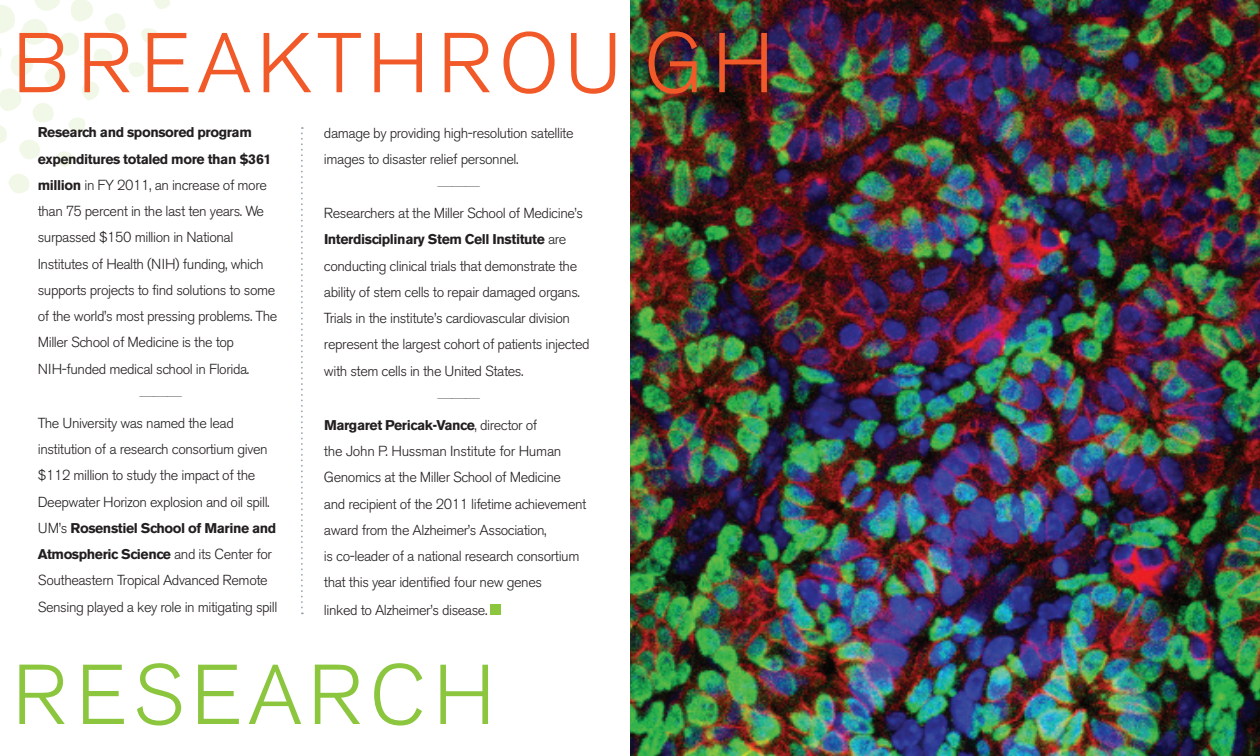
<style>
.page{position:relative;width:1260px;height:756px;background:#fff}
.page>*{position:absolute;margin:0;border:0;box-sizing:border-box;transform-origin:0 0}
.head{font:300 84px "Akzidenz Grotesk BE";letter-spacing:.075em;color:#f15929}
.head-2{font:300 84px "Akzidenz Grotesk BE";letter-spacing:.09em;color:#8bc63e}
.body_left{font:300 14.35px/26.2px "Akzidenz Grotesk BE";letter-spacing:-.03em;color:#231f20}
.body{font:300 14.35px/26.4px "Akzidenz Grotesk BE";letter-spacing:-.03em;color:#231f20}
.dash_line_between_p{font:100 14.35px "Agenda";color:#231f20}
.body_left-2{font:700 14px/26.2px "Akzidenz Grotesk BE";letter-spacing:-.03em;color:#231f20}
.body-2{font:700 14px "Akzidenz Grotesk BE";letter-spacing:-.03em;color:#231f20}
.s1{font-weight:700;font-size:14px}
.s2{font-weight:300;font-size:14.35px}
</style>
<div class="page">
<img style="left:630px;top:0;width:630px;height:756px">
<svg style="left:301px;top:127px;width:2px;height:487px"></svg>
<svg style="left:0;top:0;width:170px;height:193px"></svg>
<div style="left:490px;top:604px;width:11px;height:11px;background:#8bc63e"></div>
<p class="head" style="left:13px;top:16px;width:763px">BREAKTHROU GH</p>
<p class="body_left-2" style="left:38px;top:120px;width:235px">Research and sponsored program expenditures totaled more than $361</p>
<p class="body_left" style="left:38px;top:172px;width:241px"><span class="s1">million</span> in FY 2011, an increase of more than 75 percent in the last ten years. We surpassed $150 million in National Institutes of Health (NIH) funding, which supports projects to find solutions to some of the world’s most pressing problems. The Miller School of Medicine is the top NIH-funded medical school in Florida.</p>
<p class="dash_line_between_p" style="left:139px;top:387px;width:44px">———</p>
<p class="body_left" style="left:38px;top:410px;width:233px">The University was named the lead institution of a research consortium given $112 million to study the impact of the Deepwater Horizon explosion and oil spill.</p>
<p class="body_left-2" style="left:38px;top:515px;width:240px"><span class="s2">UM’s</span> Rosenstiel School of Marine and<br>Atmospheric Science <span class="s2">and its Center for</span></p>
<p class="body_left" style="left:38px;top:568px;width:241px">Southeastern Tropical Advanced Remote<br>Sensing played a key role in mitigating spill</p>
<p class="body_left" style="left:324px;top:120px;width:251px">damage by providing high-resolution satellite images to disaster relief personnel.</p>
<p class="dash_line_between_p" style="left:437px;top:177px;width:44px">———</p>
<p class="body_left" style="left:324px;top:200px;width:261px">Researchers at the Miller School of Medicine’s</p>
<p class="body_left-2" style="left:324px;top:226px;width:244px">Interdisciplinary Stem Cell Institute <span class="s2">are</span></p>
<p class="body_left" style="left:324px;top:253px;width:267px">conducting clinical trials that demonstrate the ability of stem cells to repair damaged organs.<br>Trials in the institute’s cardiovascular division represent the largest cohort of patients injected with stem cells in the United States.</p>
<p class="dash_line_between_p" style="left:437px;top:389px;width:44px">———</p>
<p class="body-2" style="left:324px;top:417px;width:215px">Margaret Pericak-Vance<span class="s2">, director of</span></p>
<p class="body" style="left:324px;top:438px;width:264px">the John P. Hussman Institute for Human Genomics at the Miller School of Medicine<br>and recipient of the 2011 lifetime achievement award from the Alzheimer’s Association,<br>is co-leader of a national research consortium that this year identified four new genes<br>linked to Alzheimer’s disease.</p>
<p class="head-2" style="left:13px;top:648px;width:484px">RESEARCH</p>
</div>
